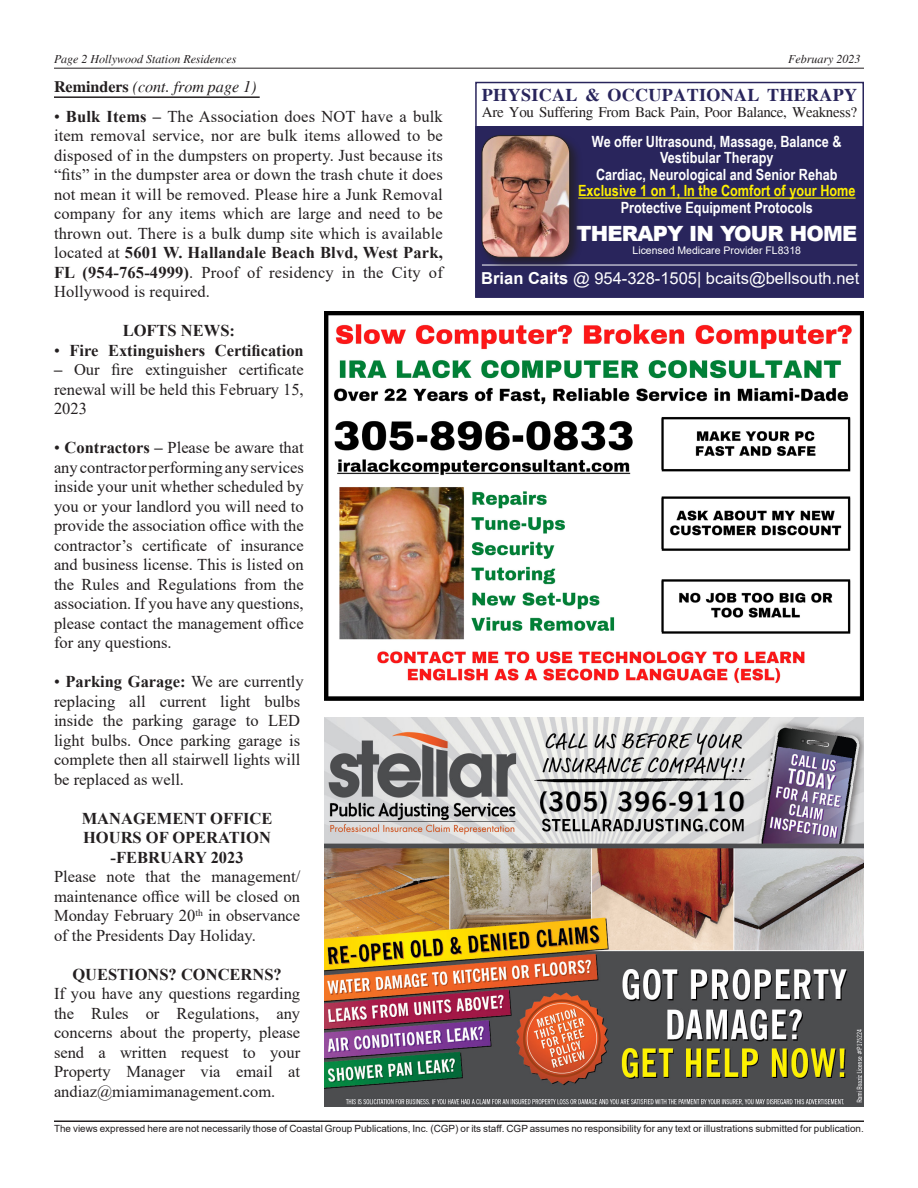
<style>
.page{position:relative;width:918px;height:1188px;background:#fff}
.page>*{position:absolute;margin:0;border:0;box-sizing:border-box;transform-origin:0 0}
.t1{font:900 21px "Arial";letter-spacing:-.04em;color:#fff}
.t2{font:700 18px "Times";letter-spacing:.02em;color:#29255c}
.t3{font:16.5px/19.5px "Times New Roman";color:#231f20;text-align:justify}
.t4{font:700 16.5px/19.5px "Times New Roman";color:#231f20;text-align:center}
.t5{font:16.5px "Arial";color:#fff}
.t6{font:italic 16.05px "Times";color:#231f20}
.t7{font:700 15.45px/16.5px "Arial Narrow";color:#fff;text-align:center}
.t8{font:15px "Times";letter-spacing:-.02em;color:#231f20}
.t9{font:italic 12px "Times";color:#231f20}
.t10{font:10.5px "Arial";color:#fff}
.t11{font:9.9px "Arial";color:#231f20}
.s1{font-weight:700;font-style:normal}
.s2{font-weight:700}
.s3{font-weight:400}
.s4{color:#fff101}
</style>
<div class="page">
<hr style="left:54px;top:68px;width:810px;height:1px;background:#231f20">
<hr style="left:54px;top:1120px;width:810px;height:2px;background:#231f20">
<hr style="left:54px;top:96px;width:206px;height:2px;background:#231f20">
<div style="left:476px;top:127px;width:387px;height:170px;background:#29255c"></div>
<div style="left:475px;top:82px;width:389px;height:216px;border:1px solid #29255c"></div>
<hr style="left:578px;top:197px;width:278px;height:2px;background:#fff101">
<hr style="left:482px;top:265px;width:375px;height:1px;background:#fff">
<div style="left:479px;top:132px;width:104px;height:138px;background:#231f20;opacity:.75"></div>
<img style="left:482px;top:136px;width:88px;height:121px">
<div style="left:482px;top:135px;width:88px;height:123px;border:1px solid #231f20;border-radius:18px"></div>
<img style="left:324px;top:717px;width:540px;height:389px">
<img style="left:324px;top:311px;width:540px;height:389px">
<p class="t9" style="left:54px;top:52px;width:184px">Page 2 Hollywood Station Residences</p>
<p class="t9" style="left:788px;top:52px;width:74px">February 2023</p>
<p class="t6" style="left:54px;top:78px;width:204px"><span class="s1">Reminders</span> (cont. from page 1)</p>
<p class="t3" style="left:54px;top:106px;width:390px">• <span class="s2">Bulk Items –</span> The Association does NOT have a bulk item removal service, nor are bulk items allowed to be disposed of in the dumpsters on property. Just because its “fits” in the dumpster area or down the trash chute it does not mean it will be removed. Please hire a Junk Removal company for any items which are large and need to be thrown out. There is a bulk dump site which is available located at <span class="s2">5601 W. Hallandale Beach Blvd, West Park, FL (954-765-4999)</span>. Proof of residency in the City of Hollywood is required.</p>
<p class="t4" style="left:123px;top:320px;width:114px">LOFTS NEWS:</p>
<p class="t4" style="left:54px;top:340px;width:251px"><span class="s3">•</span> Fire Extinguishers Certification</p>
<p class="t3" style="left:54px;top:359px;width:251px"><span class="s2">–</span> Our fire extinguisher certificate renewal will be held this February 15, 2023</p>
<p class="t3" style="left:54px;top:437px;width:251px">• <span class="s2">Contractors –</span> Please be aware that any contractor performing any services inside your unit whether scheduled by you or your landlord you will need to provide the association office with the contractor’s certificate of insurance and business license. This is listed on the Rules and Regulations from the association. If you have any questions, please contact the management office for any questions.</p>
<p class="t3" style="left:54px;top:671px;width:251px;text-align:left">• <span class="s2">Parking Garage:</span> We are currently replacing all current light bulbs inside the parking garage to LED light bulbs. Once parking garage is complete then all stairwell lights will be replaced as well.</p>
<p class="t4" style="left:82px;top:808px;width:192px">MANAGEMENT OFFICE<br>HOURS OF OPERATION -FEBRUARY 2023</p>
<p class="t3" style="left:54px;top:866px;width:248px">Please note that the management/ maintenance office will be closed on Monday February 20<sup>th</sup> in observance of the Presidents Day Holiday.</p>
<p class="t4" style="left:72px;top:964px;width:211px">QUESTIONS? CONCERNS?</p>
<p class="t3" style="left:54px;top:983px;width:248px">If you have any questions regarding the Rules or Regulations, any concerns about the property, please send a written request to your Property Manager via email at andiaz@miamimanagement.com.</p>
<p class="t2" style="left:482px;top:84px;width:377px">PHYSICAL &amp; OCCUPATIONAL THERAPY</p>
<p class="t8" style="left:482px;top:103px;width:377px">Are You Suffering From Back Pain, Poor Balance, Weakness?</p>
<p class="t7" style="left:578px;top:132px;width:279px">We offer Ultrasound, Massage, Balance &amp; Vestibular Therapy<br>Cardiac, Neurological and Senior Rehab <span class="s4">Exclusive 1 on 1, In the Comfort of your Home </span>Protective Equipment Protocols</p>
<p class="t1" style="left:576px;top:218px;width:282px">THERAPY IN YOUR HOME</p>
<p class="t10" style="left:633px;top:243px;width:170px">Licensed Medicare Provider FL8318</p>
<p class="t5" style="left:481px;top:267px;width:380px"><span class="s2">Brian Caits</span> @ 954-328-1505| bcaits@bellsouth.net</p>
<p class="t11" style="left:54px;top:1122px;width:811px">The views expressed here are not necessarily those of Coastal Group Publications, Inc. (CGP) or its staff. CGP assumes no responsibility for any text or illustrations submitted for publication.</p>
</div>
